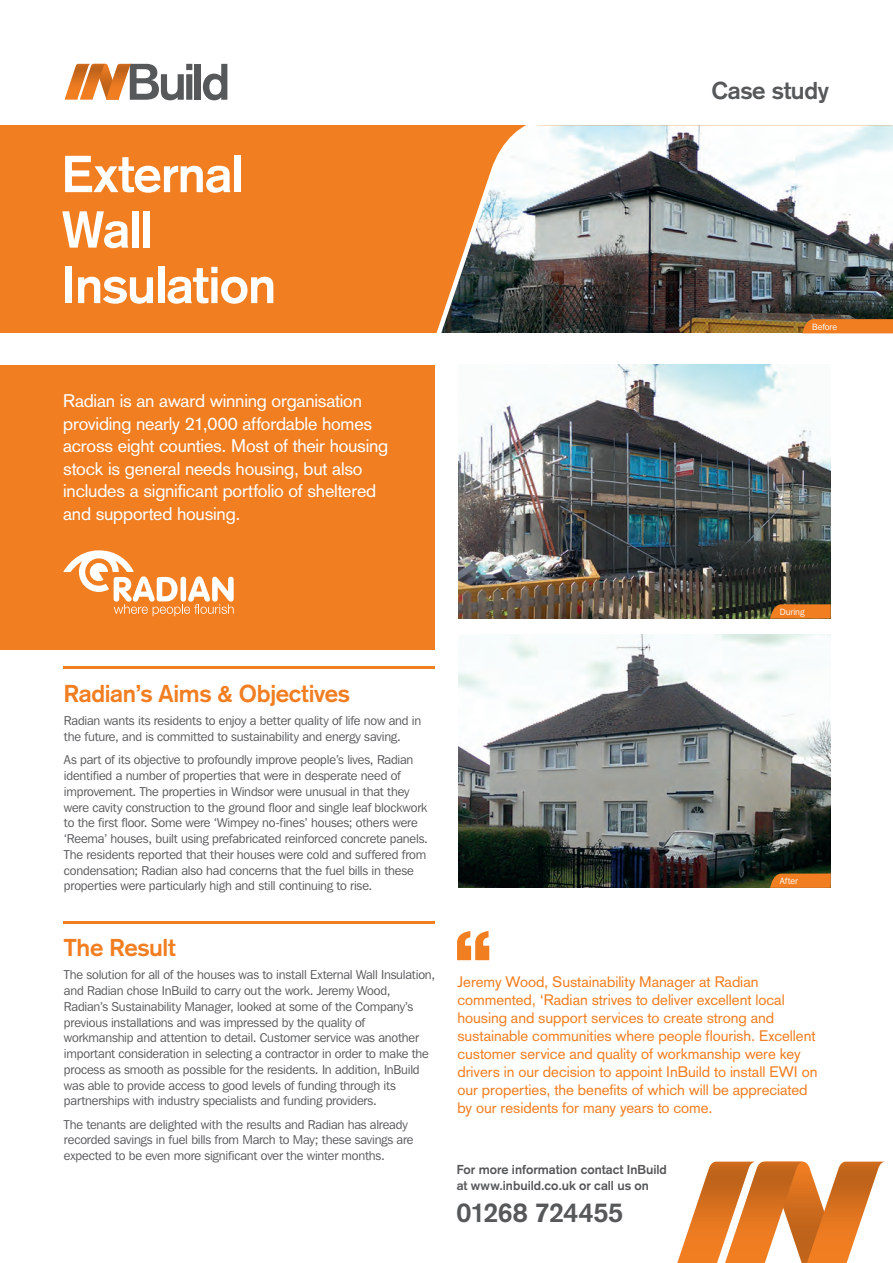
<style>
.page{position:relative;width:893px;height:1263px;background:#fff}
.page>*{position:absolute;margin:0;border:0;box-sizing:border-box;transform-origin:0 0}
.t1{font:700 51px/55.5px "Akzidenz Grotesk";letter-spacing:-.02em;color:#fff}
.t2{font:700 27px "Akzidenz Grotesk";letter-spacing:-.02em;color:#57585a}
.t3{font:700 24px "Akzidenz Grotesk";letter-spacing:-.015em;color:#f27e22}
.t4{font:700 24px "Akzidenz Grotesk";letter-spacing:-.015em;color:#57585a}
.t5{font:18px/22.5px "Akzidenz Grotesk";letter-spacing:-.01em;color:#fff}
.t6{font:15px/18px "Akzidenz Grotesk";letter-spacing:-.005em;color:#f27e22}
.t7{font:12.75px/15.8px "Franklin Gothic IT Cby BT";letter-spacing:-.015em;color:#57585a}
.t8{font:700 12.75px/15.8px "Akzidenz Grotesk";color:#57585a}
.t9{font:9px "Franklin Gothic IT Cby BT";letter-spacing:-.005em;color:#fff}
</style>
<div class="page">
<div style="left:195px;top:64px;width:6px;height:36px;background:#57585a"></div>
<svg style="left:203px;top:64px;width:24px;height:36px"></svg>
<svg style="left:65px;top:64px;width:127px;height:36px"></svg>
<svg style="left:677px;top:1162px;width:207px;height:101px"></svg>
<div style="left:0;top:125px;width:891px;height:299px;background:#f27e22"></div>
<img style="left:548px;top:125px;width:345px;height:208px">
<svg style="left:436px;top:125px;width:112px;height:208px"></svg>
<div style="left:0;top:333px;width:893px;height:99px;background:#fff"></div>
<svg style="left:802px;top:319px;width:91px;height:14px"></svg>
<hr style="left:63px;top:921px;width:372px;height:2px;background:#f27e22">
<img style="left:458px;top:365px;width:373px;height:254px">
<hr style="left:63px;top:667px;width:372px;height:2px;background:#f27e22">
<svg style="left:770px;top:604px;width:61px;height:15px"></svg>
<img style="left:458px;top:634px;width:373px;height:254px">
<svg style="left:770px;top:873px;width:61px;height:15px"></svg>
<svg style="left:457px;top:931px;width:32px;height:29px"></svg>
<div style="left:0;top:365px;width:435px;height:285px;background:#f27e22"></div>
<svg style="left:63px;top:550px;width:171px;height:66px"></svg>
<h1 class="t1" style="left:62px;top:146px;width:216px">External<br>Wall<br>Insulation</h1>
<p class="t5" style="left:63px;top:390px;width:327px">Radian is an award winning organisation providing nearly 21,000 affordable homes across eight counties. Most of their housing stock is general needs housing, but also includes a significant portfolio of sheltered and supported housing.</p>
<h3 class="t4" style="left:711px;top:77px;width:119px">Case study</h3>
<p class="t9" style="left:812px;top:321px;width:26px">Before</p>
<p class="t9" style="left:780px;top:606px;width:26px">During</p>
<h3 class="t3" style="left:64px;top:679px;width:287px">Radian’s Aims &amp; Objectives</h3>
<p class="t7" style="left:64px;top:713px;width:359px">Radian wants its residents to enjoy a better quality of life now and in the future, and is committed to sustainability and energy saving.</p>
<p class="t7" style="left:64px;top:752px;width:366px">As part of its objective to profoundly improve people’s lives, Radian identified a number of properties that were in desperate need of improvement. The properties in Windsor were unusual in that they were cavity construction to the ground floor and single leaf blockwork to the first floor. Some were ‘Wimpey no-fines’ houses; others were ‘Reema’ houses, built using prefabricated reinforced concrete panels.<br>The residents reported that their houses were cold and suffered from condensation; Radian also had concerns that the fuel bills in these properties were particularly high and still continuing to rise.</p>
<h3 class="t3" style="left:64px;top:933px;width:113px">The Result</h3>
<p class="t7" style="left:64px;top:967px;width:373px">The solution for all of the houses was to install External Wall Insulation, and Radian chose InBuild to carry out the work. Jeremy Wood, Radian’s Sustainability Manager, looked at some of the Company’s previous installations and was impressed by the quality of workmanship and attention to detail. Customer service was another important consideration in selecting a contractor in order to make the process as smooth as possible for the residents. In addition, InBuild was able to provide access to good levels of funding through its partnerships with industry specialists and funding providers.</p>
<p class="t7" style="left:64px;top:1116px;width:351px">The tenants are delighted with the results and Radian has already recorded savings in fuel bills from March to May; these savings are expected to be even more significant over the winter months.</p>
<p class="t9" style="left:780px;top:875px;width:19px">After</p>
<p class="t6" style="left:457px;top:973px;width:361px">Jeremy Wood, Sustainability Manager at Radian commented, ‘Radian strives to deliver excellent local housing and support services to create strong and sustainable communities where people flourish. Excellent customer service and quality of workmanship were key drivers in our decision to appoint InBuild to install EWI on our properties, the benefits of which will be appreciated by our residents for many years to come.</p>
<p class="t8" style="left:457px;top:1162px;width:212px">For more information contact InBuild at www.inbuild.co.uk or call us on</p>
<h2 class="t2" style="left:456px;top:1196px;width:168px">01268 724455</h2>
</div>
